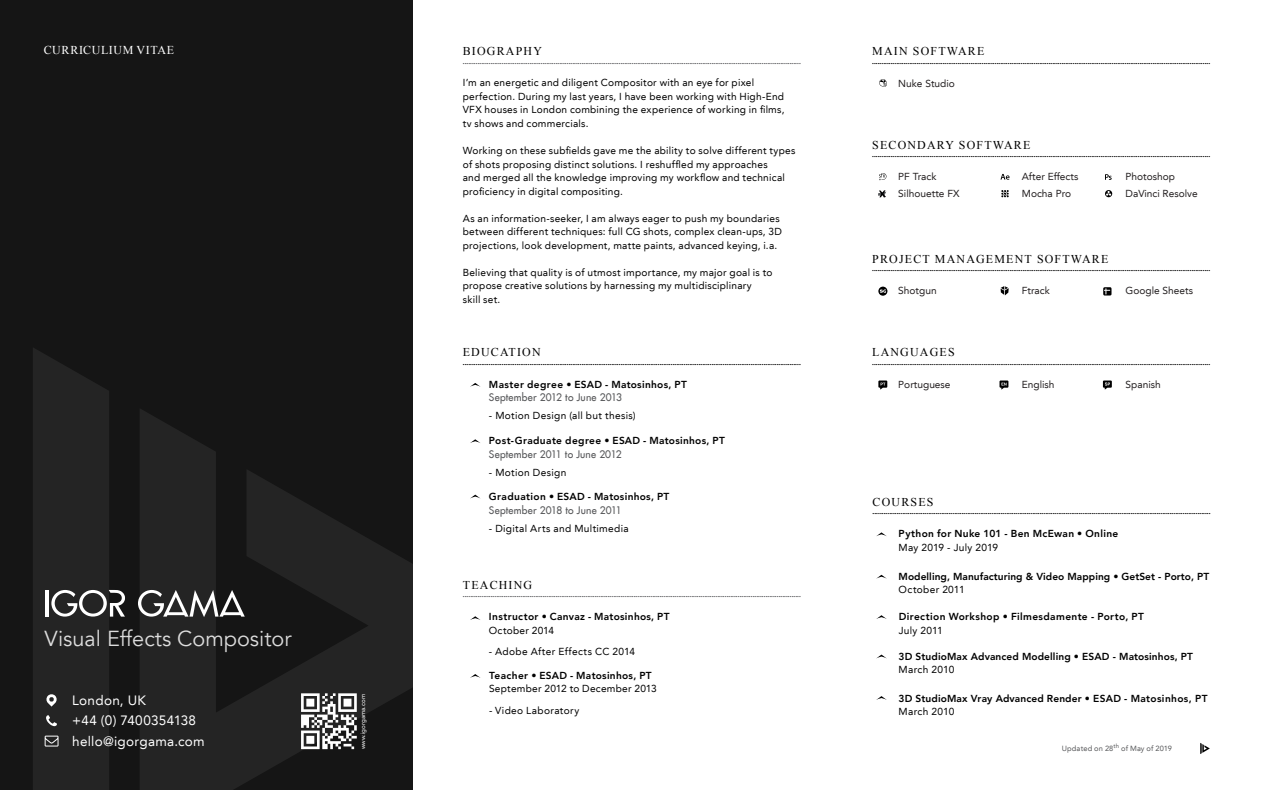
<style>
.page{position:relative;width:1263px;height:790px;background:#fff}
.page>*{position:absolute;margin:0;border:0;box-sizing:border-box;transform-origin:0 0}
.t1{font:21.75px "Avenir LT";color:#fff}
.t2{font:13.5px "Avenir LT";letter-spacing:.02em;color:#fff}
.t3{font:12px "Times New Roman";letter-spacing:.1em;color:#000}
.t4{font:12px "Times New Roman";letter-spacing:.055em;color:#fff}
.t5{font:10.2px/13.5px "Avenir LT";letter-spacing:.025em;color:#000}
.t6{font:800 10.2px "Avenir LT";letter-spacing:.025em;color:#000}
.t7{font:10.2px "Avenir LT";color:#231f20}
.t8{font:10.2px "Futura LT";letter-spacing:.02em;color:#57585a}
.t9{font:800 10.2px "Avenir LT";letter-spacing:.005em;color:#000}
.t10{font:700 7.5px "PT Sans";color:#000}
.t11{font:700 7.5px "PT Sans";color:#57585a}
.t12{font:7.5px "Avenir LT";letter-spacing:.02em;color:#57585a}
.t13{font:6.15px "Avenir LT";color:#fff}
.t14{font:6px "Avenir LT";color:#57585a}
</style>
<div class="page">
<div style="left:0;top:0;width:413px;height:789px;background:#151515"></div>
<svg style="left:140px;top:409px;width:273px;height:380px;fill:#242424"></svg>
<svg style="left:138px;top:589px;width:107px;height:27px"></svg>
<svg style="left:876px;top:532px;width:11px;height:4px"></svg>
<svg style="left:877px;top:574px;width:9px;height:4px"></svg>
<svg style="left:877px;top:615px;width:8px;height:3px"></svg>
<svg style="left:877px;top:654px;width:9px;height:4px"></svg>
<svg style="left:877px;top:696px;width:9px;height:3px"></svg>
<svg style="left:301px;top:693px;width:56px;height:55px"></svg>
<svg style="left:33px;top:348px;width:92px;height:441px"></svg>
<svg style="left:1200px;top:743px;width:10px;height:10px"></svg>
<svg style="left:470px;top:616px;width:10px;height:4px"></svg>
<svg style="left:470px;top:494px;width:10px;height:4px"></svg>
<svg style="left:470px;top:439px;width:10px;height:4px"></svg>
<svg style="left:471px;top:383px;width:9px;height:3px"></svg>
<svg style="left:471px;top:674px;width:9px;height:3px"></svg>
<svg style="left:879px;top:79px;width:8px;height:7px"></svg>
<svg style="left:1105px;top:190px;width:7px;height:7px"></svg>
<svg style="left:1106px;top:191px;width:5px;height:5px"></svg>
<svg style="left:1000px;top:174px;width:9px;height:5px"></svg>
<svg style="left:1105px;top:174px;width:7px;height:6px"></svg>
<svg style="left:879px;top:173px;width:7px;height:7px"></svg>
<svg style="left:1001px;top:190px;width:8px;height:7px"></svg>
<svg style="left:878px;top:190px;width:8px;height:7px"></svg>
<svg style="left:1103px;top:380px;width:9px;height:9px"></svg>
<svg style="left:878px;top:380px;width:9px;height:9px"></svg>
<svg style="left:999px;top:380px;width:9px;height:9px"></svg>
<svg style="left:878px;top:286px;width:9px;height:9px"></svg>
<svg style="left:880px;top:289px;width:6px;height:3px"></svg>
<svg style="left:1000px;top:286px;width:9px;height:9px"></svg>
<svg style="left:1103px;top:287px;width:8px;height:8px"></svg>
<svg style="left:1104px;top:288px;width:6px;height:6px"></svg>
<p class="t4" style="left:44px;top:42px;width:132px">CURRICULIUM VITAE</p>
<h1 class="t1" style="left:45px;top:626px;width:248px">Visual Effects Compositor</h1>
<p class="t2" style="left:72px;top:691px;width:75px">London, UK</p>
<p class="t2" style="left:72px;top:712px;width:125px">+44 (0) 7400354138</p>
<p class="t2" style="left:72px;top:733px;width:134px">hello@igorgama.com</p>
<p class="t13" style="left:360px;top:748px;width:56px;rotate:-90deg">www.igorgama.com</p>
<p class="t3" style="left:463px;top:43px;width:81px">BIOGRAPHY</p>
<p class="t11" style="left:463px;top:56px;width:339px">......................................................................................................................................................................................</p>
<p class="t5" style="left:463px;top:76px;width:323px">I’m an energetic and diligent Compositor with an eye for pixel perfection. During my last years, I have been working with High-End<br>VFX houses in London combining the experience of working in films,</p>
<p class="t5" style="left:463px;top:117px;width:127px">tv shows and commercials.</p>
<p class="t5" style="left:463px;top:144px;width:334px">Working on these subfields gave me the ability to solve different types of shots proposing distinct solutions. I reshuffled my approaches<br>and merged all the knowledge improving my workflow and technical proficiency in digital compositing.</p>
<p class="t5" style="left:463px;top:211px;width:321px">As an information-seeker, I am always eager to push my boundaries between different techniques: full CG shots, complex clean-ups, 3D projections, look development, matte paints, advanced keying, i.a.</p>
<p class="t5" style="left:463px;top:265px;width:311px">Believing that quality is of utmost importance, my major goal is to propose creative solutions by harnessing my multidisciplinary</p>
<p class="t5" style="left:463px;top:292px;width:39px">skill set.</p>
<p class="t3" style="left:463px;top:344px;width:79px">EDUCATION</p>
<p class="t10" style="left:463px;top:357px;width:339px">......................................................................................................................................................................................</p>
<p class="t6" style="left:489px;top:378px;width:199px">Master degree • ESAD - Matosinhos, PT</p>
<p class="t8" style="left:489px;top:391px;width:135px">September 2012 to June 2013</p>
<p class="t5" style="left:489px;top:409px;width:148px">- Motion Design (all but thesis)</p>
<p class="t6" style="left:489px;top:434px;width:237px">Post-Graduate degree • ESAD - Matosinhos, PT</p>
<p class="t8" style="left:489px;top:447px;width:134px">September 2011 to June 2012</p>
<p class="t5" style="left:489px;top:465px;width:79px">- Motion Design</p>
<p class="t6" style="left:489px;top:490px;width:182px">Graduation • ESAD - Matosinhos, PT</p>
<p class="t8" style="left:489px;top:503px;width:134px">September 2018 to June 2011</p>
<p class="t5" style="left:489px;top:521px;width:141px">- Digital Arts and Multimedia</p>
<p class="t3" style="left:463px;top:576px;width:71px">TEACHING</p>
<p class="t11" style="left:463px;top:589px;width:339px">......................................................................................................................................................................................</p>
<p class="t6" style="left:489px;top:610px;width:182px">Instructor • Canvaz - Matosinhos, PT</p>
<p class="t5" style="left:489px;top:623px;width:67px">October 2014</p>
<p class="t5" style="left:489px;top:644px;width:148px">- Adobe After Effects CC 2014</p>
<p class="t6" style="left:489px;top:669px;width:164px">Teacher • ESAD - Matosinhos, PT</p>
<p class="t5" style="left:489px;top:682px;width:169px">September 2012 to December 2013</p>
<p class="t5" style="left:489px;top:703px;width:92px">- Video Laboratory</p>
<p class="t3" style="left:872px;top:43px;width:114px">MAIN SOFTWARE</p>
<p class="t10" style="left:872px;top:56px;width:339px">......................................................................................................................................................................................</p>
<p class="t7" style="left:898px;top:77px;width:58px">Nuke Studio</p>
<p class="t3" style="left:872px;top:136px;width:160px">SECONDARY SOFTWARE</p>
<p class="t10" style="left:872px;top:150px;width:339px">......................................................................................................................................................................................</p>
<p class="t7" style="left:898px;top:171px;width:40px">PF Track</p>
<p class="t7" style="left:1022px;top:171px;width:58px">After Effects</p>
<p class="t7" style="left:1125px;top:171px;width:51px">Photoshop</p>
<p class="t7" style="left:898px;top:188px;width:63px">Silhouette FX</p>
<p class="t7" style="left:1022px;top:188px;width:51px">Mocha Pro</p>
<p class="t7" style="left:1125px;top:188px;width:74px">DaVinci Resolve</p>
<p class="t3" style="left:872px;top:250px;width:238px">PROJECT MANAGEMENT SOFTWARE</p>
<p class="t10" style="left:872px;top:263px;width:339px">......................................................................................................................................................................................</p>
<p class="t7" style="left:898px;top:284px;width:40px">Shotgun</p>
<p class="t7" style="left:1022px;top:284px;width:30px">Ftrack</p>
<p class="t7" style="left:1125px;top:284px;width:69px">Google Sheets</p>
<p class="t3" style="left:872px;top:344px;width:84px">LANGUAGES</p>
<p class="t10" style="left:872px;top:357px;width:339px">......................................................................................................................................................................................</p>
<p class="t7" style="left:898px;top:378px;width:54px">Portuguese</p>
<p class="t7" style="left:1022px;top:378px;width:34px">English</p>
<p class="t7" style="left:1125px;top:378px;width:37px">Spanish</p>
<p class="t3" style="left:873px;top:493px;width:62px">COURSES</p>
<p class="t10" style="left:873px;top:506px;width:339px">......................................................................................................................................................................................</p>
<p class="t6" style="left:899px;top:527px;width:221px">Python for Nuke 101 - Ben McEwan • Online</p>
<p class="t5" style="left:899px;top:540px;width:101px">May 2019 - July 2019</p>
<p class="t9" style="left:899px;top:570px;width:312px">Modelling, Manufacturing &amp; Video Mapping • GetSet - Porto, PT</p>
<p class="t5" style="left:899px;top:583px;width:68px">October 2011</p>
<p class="t6" style="left:899px;top:610px;width:247px">Direction Workshop • Filmesdamente - Porto, PT</p>
<p class="t5" style="left:899px;top:623px;width:46px">July 2011</p>
<p class="t6" style="left:899px;top:650px;width:296px">3D StudioMax Advanced Modelling • ESAD - Matosinhos, PT</p>
<p class="t5" style="left:899px;top:663px;width:57px">March 2010</p>
<p class="t6" style="left:899px;top:691px;width:310px">3D StudioMax Vray Advanced Render • ESAD - Matosinhos, PT</p>
<p class="t5" style="left:899px;top:704px;width:57px">March 2010</p>
<p class="t14" style="left:1113px;top:741px;width:7px">th</p>
<p class="t12" style="left:1121px;top:744px;width:52px">of May of 2019</p>
<p class="t12" style="left:1062px;top:744px;width:53px">Updated on 28</p>
</div>
